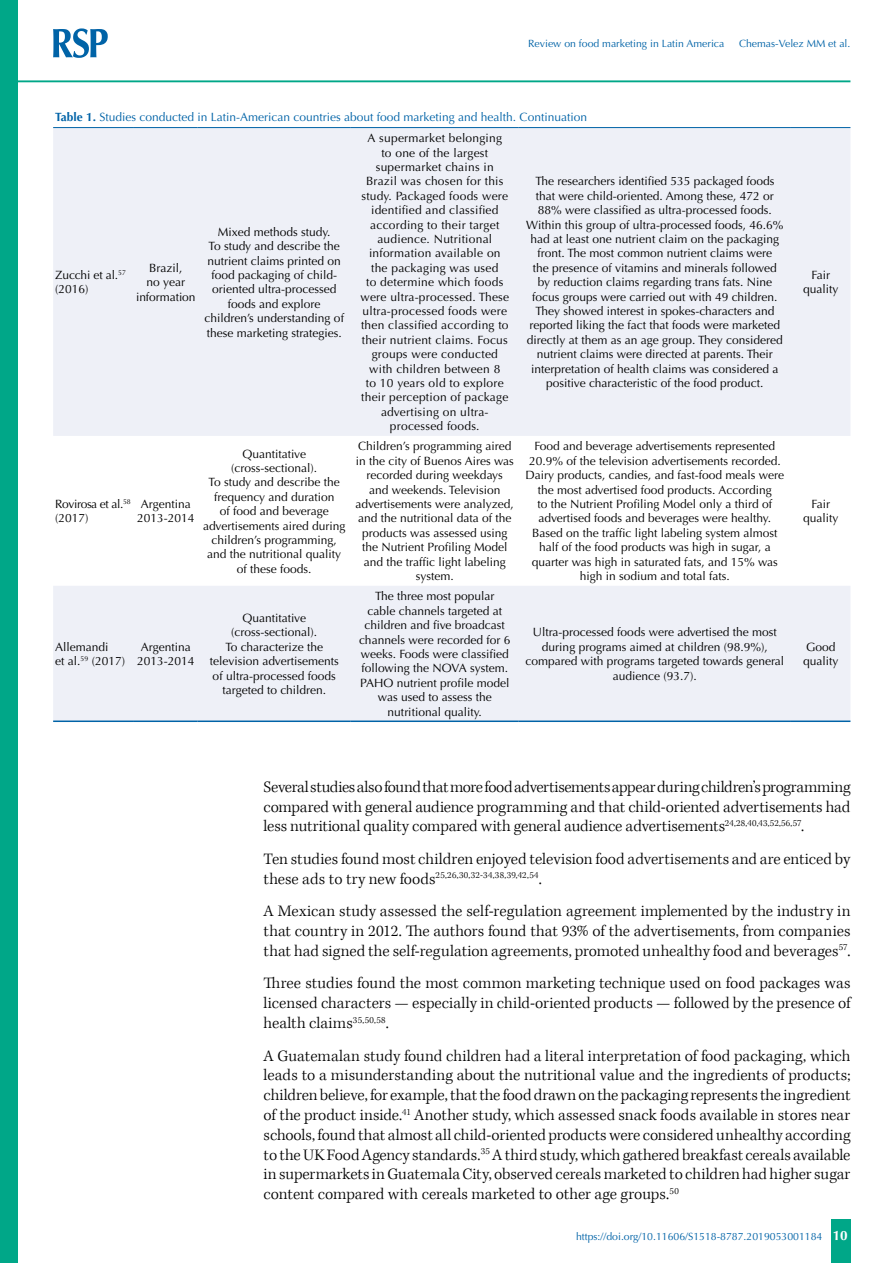
<style>
.page{position:relative;width:893px;height:1263px;background:#fff}
.page>*{position:absolute;margin:0;border:0;box-sizing:border-box;transform-origin:0 0}
.t1{font:300 16.5px/19.8px "Kepler Std";color:#000;text-align:justify}
.t2{font:700 13.5px "Optima LT Std";color:#fff}
.t3{font:12px/14.4px "Optima LT Std";color:#000;text-align:center}
.t4{font:12px/14.4px "Optima LT Std";letter-spacing:.02em;color:#000;text-align:center}
.t5{font:12px "Optima LT Std";color:#0063a7}
.t6{font:12px/14.4px "Optima LT Std";letter-spacing:-.03em;color:#000}
.t7{font:10.5px "Optima LT Std";color:#0063a7}
.t8{font:300 9.6px "Kepler Std";letter-spacing:.035em;color:#000}
.s1{font-weight:700}
.s2{font-size:16.5px}
</style>
<div class="page">
<div style="left:831px;top:1220px;width:20px;height:43px;background:#00a788"></div>
<div style="left:0;top:0;width:18px;height:1263px;background:#00a788"></div>
<svg style="left:53px;top:28px;width:55px;height:30px"></svg>
<hr style="left:18px;top:80px;width:832px;height:2px;background:#00a788">
<svg style="left:53px;top:128px;width:797px;height:592px;fill:#eef0f7"></svg>
<hr style="left:53px;top:720px;width:81px;height:2px;background:#0063a7">
<hr style="left:134px;top:720px;width:64px;height:2px;background:#0063a7">
<hr style="left:198px;top:720px;width:153px;height:2px;background:#0063a7">
<hr style="left:351px;top:720px;width:168px;height:2px;background:#0063a7">
<hr style="left:519px;top:720px;width:272px;height:2px;background:#0063a7">
<hr style="left:791px;top:720px;width:59px;height:2px;background:#0063a7">
<hr style="left:53px;top:127px;width:81px;height:1px;background:#0063a7">
<hr style="left:134px;top:127px;width:64px;height:1px;background:#0063a7">
<hr style="left:198px;top:127px;width:153px;height:1px;background:#0063a7">
<hr style="left:351px;top:127px;width:168px;height:1px;background:#0063a7">
<hr style="left:519px;top:127px;width:272px;height:1px;background:#0063a7">
<hr style="left:791px;top:127px;width:59px;height:1px;background:#0063a7">
<p class="t7" style="left:528px;top:37px;width:198px">Review on food marketing in Latin America</p>
<p class="t7" style="left:739px;top:37px;width:113px">Chemas-Velez MM et al.</p>
<p class="t5" style="left:55px;top:110px;width:533px"><span class="s1">Table 1.</span> Studies conducted in Latin-American countries about food marketing and health. Continuation</p>
<p class="t3" style="left:55px;top:268px;width:72px;text-align:left">Zucchi et al.<sup>57 </sup>(2016)</p>
<p class="t3" style="left:136px;top:261px;width:61px">Brazil,<br>no year information</p>
<p class="t6" style="left:55px;top:497px;width:77px">Rovirosa et al.<sup>58 </sup>(2017)</p>
<p class="t3" style="left:137px;top:497px;width:59px">Argentina<br>2013‑2014</p>
<p class="t3" style="left:55px;top:640px;width:71px;text-align:left">Allemandi<br>et al.<sup>59</sup> (2017)</p>
<p class="t3" style="left:137px;top:640px;width:59px">Argentina<br>2013‑2014</p>
<p class="t3" style="left:205px;top:225px;width:141px">Mixed methods study.<br>To study and describe the nutrient claims printed on food packaging of child&shy;oriented ultra-processed foods and explore children’s understanding of these marketing strategies.</p>
<p class="t4" style="left:360px;top:131px;width:150px">A supermarket belonging<br>to one of the largest supermarket chains in<br>Brazil was chosen for this study. Packaged foods were identified and classified according to their target audience. Nutritional information available on the packaging was used<br>to determine which foods were ultra-processed. These ultra-processed foods were then classified according to their nutrient claims. Focus groups were conducted with children between 8<br>to 10 years old to explore their perception of package advertising on ultra&shy;processed foods.</p>
<p class="t3" style="left:526px;top:174px;width:259px">The researchers identified 535 packaged foods that were child-oriented. Among these, 472 or 88% were classified as ultra-processed foods.<br>Within this group of ultra-processed foods, 46.6% had at least one nutrient claim on the packaging front. The most common nutrient claims were<br>the presence of vitamins and minerals followed by reduction claims regarding trans fats. Nine focus groups were carried out with 49 children.<br>They showed interest in spokes-characters and reported liking the fact that foods were marketed directly at them as an age group. They considered nutrient claims were directed at parents. Their interpretation of health claims was considered a positive characteristic of the food product.</p>
<p class="t3" style="left:203px;top:446px;width:144px">Quantitative (cross-sectional).<br>To study and describe the frequency and duration<br>of food and beverage advertisements aired during children’s programming, and the nutritional quality of these foods.</p>
<p class="t3" style="left:356px;top:439px;width:160px">Children’s programming aired in the city of Buenos Aires was recorded during weekdays and weekends. Television advertisements were analyzed, and the nutritional data of the products was assessed using the Nutrient Profiling Model and the traffic light labeling system.</p>
<p class="t3" style="left:525px;top:439px;width:260px">Food and beverage advertisements represented 20.9% of the television advertisements recorded.<br>Dairy products, candies, and fast-food meals were the most advertised food products. According<br>to the Nutrient Profiling Model only a third of advertised foods and beverages were healthy.<br>Based on the traffic light labeling system almost half of the food products was high in sugar, a quarter was high in saturated fats, and 15% was high in sodium and total fats.</p>
<p class="t3" style="left:210px;top:611px;width:130px">Quantitative (cross-sectional).<br>To characterize the television advertisements of ultra-processed foods targeted to children.</p>
<p class="t3" style="left:359px;top:589px;width:153px">The three most popular<br>cable channels targeted at children and five broadcast channels were recorded for 6 weeks. Foods were classified following the NOVA system.<br>PAHO nutrient profile model was used to assess the nutritional quality.</p>
<p class="t3" style="left:525px;top:625px;width:260px">Ultra-processed foods were advertised the most during programs aimed at children (98.9%), compared with programs targeted towards general audience (93.7).</p>
<p class="t3" style="left:803px;top:268px;width:37px">Fair quality</p>
<p class="t3" style="left:803px;top:497px;width:37px">Fair quality</p>
<p class="t3" style="left:803px;top:640px;width:37px;text-align:left">Good quality</p>
<p class="t1" style="left:264px;top:777px;width:588px">Several studies also found that more food advertisements appear during children’s programming compared with general audience programming and that child-oriented advertisements had less nutritional quality compared with general audience advertisements<sup>24,28,40,43,52,56,57</sup>.</p>
<h1 class="t1" style="left:264px;top:849px;width:588px">Ten studies found most children enjoyed television food advertisements and are enticed by</h1>
<p class="t8" style="left:264px;top:870px;width:280px"><span class="s2">these ads to try new foods</span>25,26,30,32-34,38,39,42,54<span class="s2">.</span></p>
<p class="t1" style="left:264px;top:902px;width:588px">A Mexican study assessed the self-regulation agreement implemented by the industry in that country in 2012. The authors found that 93% of the advertisements, from companies that had signed the self-regulation agreements, promoted unhealthy food and beverages<sup>57</sup>.</p>
<h1 class="t1" style="left:264px;top:974px;width:588px">Three studies found the most common marketing technique used on food packages was licensed characters — especially in child-oriented products — followed by the presence of health claims<sup>35,50,58</sup>.</h1>
<p class="t1" style="left:264px;top:1046px;width:588px">A Guatemalan study found children had a literal interpretation of food packaging, which leads to a misunderstanding about the nutritional value and the ingredients of products; children believe, for example, that the food drawn on the packaging represents the ingredient of the product inside.<sup>41</sup> Another study, which assessed snack foods available in stores near schools, found that almost all child-oriented products were considered unhealthy according to the UK Food Agency standards.<sup>35</sup> A third study, which gathered breakfast cereals available in supermarkets in Guatemala City, observed cereals marketed to children had higher sugar content compared with cereals marketed to other age groups.<sup>50</sup></p>
<p class="t7" style="left:576px;top:1230px;width:248px">https://doi.org/10.11606/S1518-8787.2019053001184</p>
<p class="t2" style="left:833px;top:1228px;width:16px">10</p>
</div>
